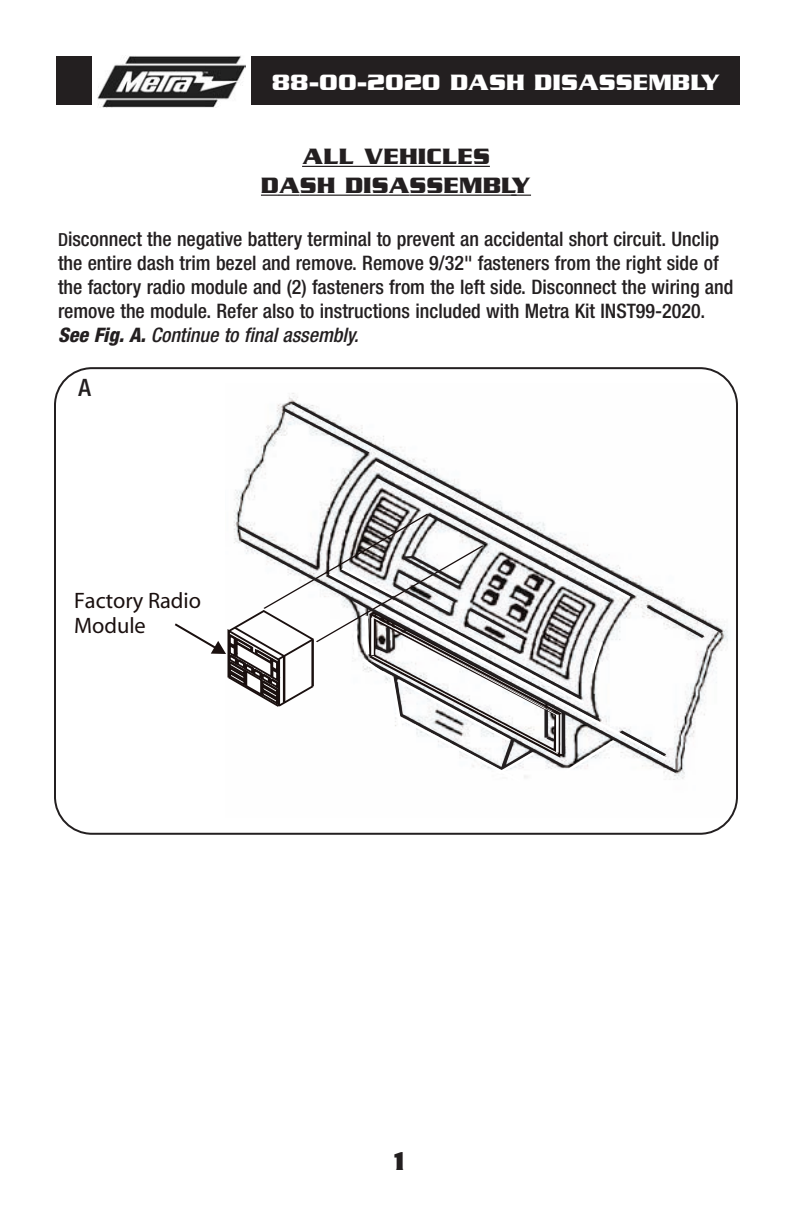
<style>
.page{position:relative;width:792px;height:1224px;background:#fff}
.page>*{position:absolute;margin:0;border:0;box-sizing:border-box;transform-origin:0 0}
.t1{font:700 28px "Serpentine ICG";color:#231f20;scale:.87 1}
.t2{font:700 24px/28.8px "Serpentine ICG";color:#231f20;text-align:center}
.t3{font:700 24px "Serpentine ICG";color:#fff}
.t4{font:500 condensed 24px "Helvetica Neue";color:#231f20}
.t5{font:italic 700 22.4px/25px "Arial";color:#1a100f}
.t6{font:500 condensed 20px/24px "Helvetica Neue";color:#231f20}
.s1{font-size:18px}
.s2{font-weight:800;font-style:italic}
.s3{font-style:italic}
</style>
<div class="page">
<div style="left:56px;top:57px;width:684px;height:48px;background:#231f20"></div>
<div style="left:93px;top:34px;width:158px;height:89px;background:#fff"></div>
<img style="left:97px;top:55px;width:148px;height:53px">
<hr style="left:302px;top:166px;width:188px;height:1px;background:#231f20">
<svg style="left:261px;top:195px;width:39px;height:1px"></svg>
<hr style="left:300px;top:195px;width:89px;height:1px;background:#231f20">
<svg style="left:389px;top:195px;width:21px;height:1px"></svg>
<hr style="left:410px;top:195px;width:107px;height:1px;background:#231f20">
<svg style="left:511px;top:195px;width:20px;height:1px"></svg>
<svg style="left:54px;top:367px;width:684px;height:468px"></svg>
<p class="t3" style="left:272px;top:67px;width:450px">88-00-2020 DASH DISASSEMBLY</p>
<p class="t2" style="left:261px;top:141px;width:272px">ALL VEHICLES<br>DASH DISASSEMBLY</p>
<p class="t6" style="left:58px;top:228px;width:677px"><span class="s1">D</span>isconnect the negative battery terminal to prevent an accidental short circuit. Unclip the entire dash trim bezel and remove. Remove 9/32" fasteners from the right side of the factory radio module and (2) fasteners from the left side. Disconnect the wiring and remove the module. Refer also to instructions included with Metra Kit INST99-2020.<br><span class="s2">See Fig. A.</span> <span class="s3">Continue to final assembly.</span></p>
<p class="t4" style="left:78px;top:379px;width:14px">A</p>
<p class="t5" style="left:74px;top:590px;width:129px">Factory Radio<br>Module</p>
<h1 class="t1" style="left:394px;top:1144px;width:13px">1</h1>
</div>
